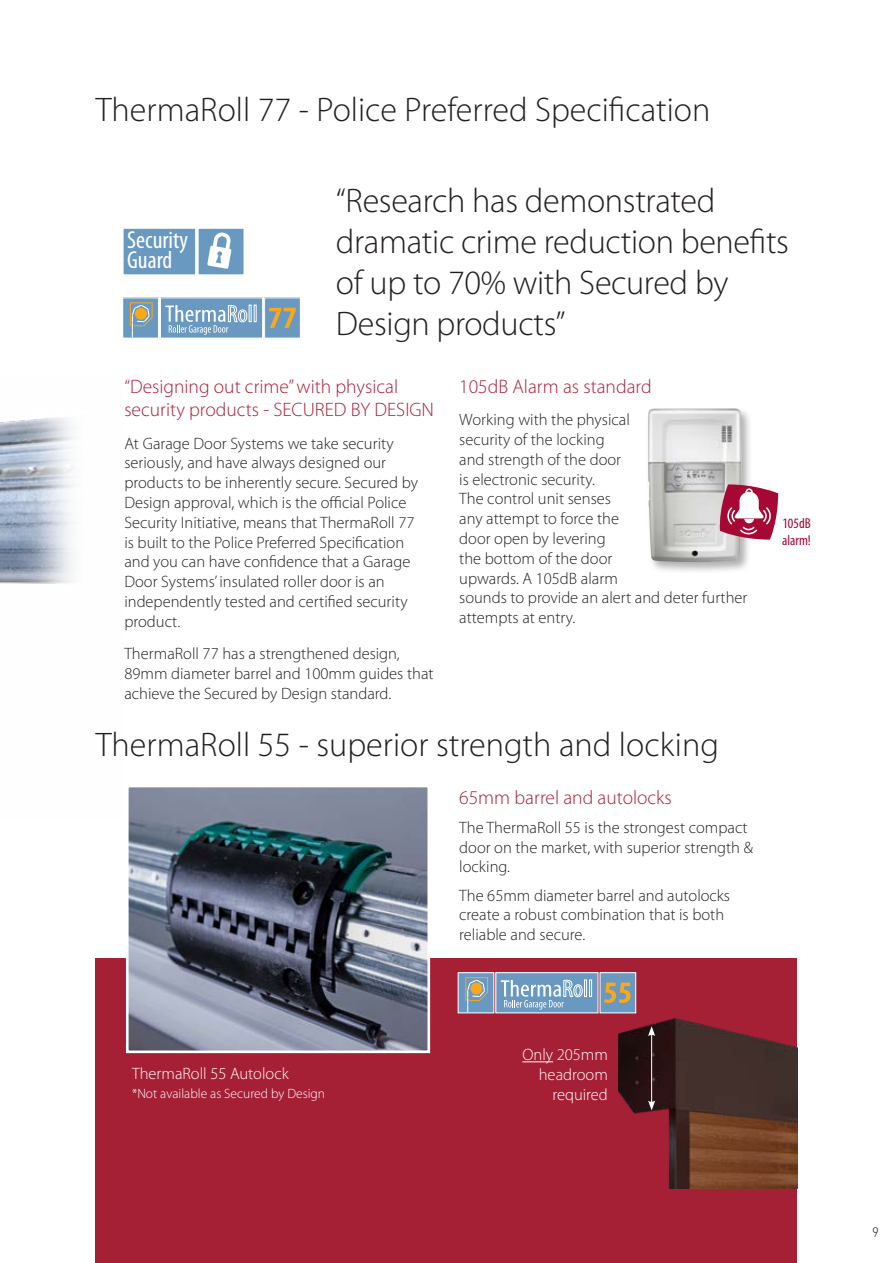
<style>
.page{position:relative;width:893px;height:1263px;background:#fff}
.page>*{position:absolute;margin:0;border:0;box-sizing:border-box;transform-origin:0 0}
.t1{font:300 34.2px/41.1px "Myriad Pro";letter-spacing:-.01em;color:#231f20}
.t2{font:condensed 24.6px/20.4px "Myriad Pro";color:#fff}
.t3{font:300 19.5px/23.4px "Myriad Pro";color:#a62035}
.t4{font:300 16.5px/19.8px "Myriad Pro";color:#231f20}
.t5{font:300 16.5px/19.8px "Myriad Pro";color:#fff;text-align:right}
.t6{font:condensed 14.4px/17.2px "Myriad Pro";color:#a60733}
.t7{font:300 13.5px "Myriad Pro";color:#fff}
.t8{font:300 13.5px "DIN";color:#231f20}
</style>
<div class="page">
<img style="left:0;top:417px;width:75px;height:167px">
<div style="left:96px;top:959px;width:701px;height:304px;background:#a62035"></div>
<div style="left:123px;top:228px;width:73px;height:47px;background:#6999c1"></div>
<div style="left:123px;top:228px;width:73px;height:47px;border:1px solid #fff"></div>
<div style="left:198px;top:228px;width:46px;height:47px;background:#6999c1"></div>
<div style="left:198px;top:228px;width:46px;height:47px;border:1px solid #fff"></div>
<svg style="left:207px;top:232px;width:24px;height:37px"></svg>
<hr style="left:522px;top:1061px;width:31px;height:1px;background:#fff">
<img style="left:130px;top:789px;width:296px;height:260px">
<div style="left:126px;top:785px;width:304px;height:268px;border:3px solid #fff"></div>
<div style="left:496px;top:973px;width:102px;height:40px;background:#6999c1"></div>
<div style="left:496px;top:972px;width:102px;height:41px;border:1px solid #fff"></div>
<div style="left:584px;top:979px;width:3px;height:18px;border:1px solid #fff"></div>
<div style="left:589px;top:979px;width:3px;height:18px;border:1px solid #fff"></div>
<svg style="left:501px;top:979px;width:82px;height:30px"></svg>
<div style="left:600px;top:973px;width:36px;height:40px;background:#6999c1"></div>
<div style="left:600px;top:972px;width:36px;height:41px;border:1px solid #fff"></div>
<svg style="left:604px;top:982px;width:26px;height:21px"></svg>
<div style="left:458px;top:973px;width:36px;height:40px;background:#6999c1"></div>
<div style="left:458px;top:972px;width:36px;height:41px;border:1px solid #fff"></div>
<svg style="left:465px;top:977px;width:24px;height:35px"></svg>
<div style="left:471px;top:983px;width:11px;height:11px;background:#f9a71b;border-radius:50%"></div>
<div style="left:470px;top:983px;width:12px;height:11px;border:1px solid #f9a71b;border-radius:50%"></div>
<div style="left:160px;top:298px;width:103px;height:40px;background:#6999c1"></div>
<div style="left:249px;top:305px;width:3px;height:17px;border:1px solid #fff"></div>
<div style="left:254px;top:305px;width:3px;height:17px;border:1px solid #fff"></div>
<svg style="left:165px;top:305px;width:83px;height:30px"></svg>
<div style="left:265px;top:298px;width:35px;height:40px;background:#6999c1"></div>
<div style="left:264px;top:298px;width:37px;height:40px;border:1px solid #fff"></div>
<svg style="left:269px;top:308px;width:27px;height:20px"></svg>
<div style="left:123px;top:298px;width:35px;height:40px;background:#6999c1"></div>
<div style="left:122px;top:298px;width:37px;height:40px;border:1px solid #fff"></div>
<svg style="left:129px;top:302px;width:24px;height:35px"></svg>
<div style="left:136px;top:308px;width:10px;height:11px;background:#f9a71b;border-radius:50%"></div>
<div style="left:135px;top:308px;width:12px;height:12px;border:1px solid #f9a71b;border-radius:50%"></div>
<img style="left:619px;top:1018px;width:178px;height:170px">
<hr style="left:651px;top:1033px;width:1px;height:70px;background:#fff">
<svg style="left:648px;top:1101px;width:7px;height:9px"></svg>
<svg style="left:648px;top:1026px;width:7px;height:10px"></svg>
<div style="left:645px;top:406px;width:108px;height:168px;background:#231f20;opacity:.35"></div>
<img style="left:648px;top:408px;width:93px;height:154px">
<svg style="left:719px;top:484px;width:59px;height:56px"></svg>
<h1 class="t1" style="left:96px;top:89px;width:616px">ThermaRoll 77 - Police Preferred Specification</h1>
<h2 class="t2" style="left:127px;top:229px;width:63px">Security<br>Guard</h2>
<h1 class="t1" style="left:336px;top:179px;width:455px">“Research has demonstrated dramatic crime reduction benefits of up to 70% with Secured by<br>Design products”</h1>
<p class="t3" style="left:124px;top:374px;width:311px">“Designing out crime” with physical security products - SECURED BY DESIGN</p>
<p class="t4" style="left:124px;top:433px;width:295px">At Garage Door Systems we take security seriously, and have always designed our products to be inherently secure. Secured by Design approval, which is the official Police Security Initiative, means that ThermaRoll 77 is built to the Police Preferred Specification and you can have confidence that a Garage Door Systems’ insulated roller door is an independently tested and certified security product.</p>
<p class="t4" style="left:124px;top:644px;width:311px">ThermaRoll 77 has a strengthened design,<br>89mm diameter barrel and 100mm guides that achieve the Secured by Design standard.</p>
<p class="t3" style="left:459px;top:374px;width:194px">105dB Alarm as standard</p>
<p class="t4" style="left:459px;top:410px;width:290px">Working with the physical<br>security of the locking<br>and strength of the door<br>is electronic security.<br>The control unit senses<br>any attempt to force the<br>door open by levering<br>the bottom of the door<br>upwards. A 105dB alarm<br>sounds to provide an alert and deter further attempts at entry.</p>
<h1 class="t1" style="left:96px;top:723px;width:625px">ThermaRoll 55 - superior strength and locking</h1>
<p class="t3" style="left:459px;top:786px;width:214px">65mm barrel and autolocks</p>
<p class="t4" style="left:459px;top:817px;width:295px">The ThermaRoll 55 is the strongest compact door on the market, with superior strength &amp; locking.</p>
<p class="t4" style="left:459px;top:885px;width:272px">The 65mm diameter barrel and autolocks create a robust combination that is both reliable and secure.</p>
<p class="t6" style="left:782px;top:514px;width:30px">105dB alarm!</p>
<p class="t5" style="left:132px;top:1063px;width:158px">ThermaRoll 55 Autolock</p>
<p class="t5" style="left:522px;top:1045px;width:87px">Only 205mm headroom</p>
<p class="t7" style="left:132px;top:1086px;width:194px">*Not available as Secured by Design</p>
<p class="t5" style="left:552px;top:1084px;width:57px">required</p>
<p class="t8" style="left:872px;top:1223px;width:8px">9</p>
</div>
